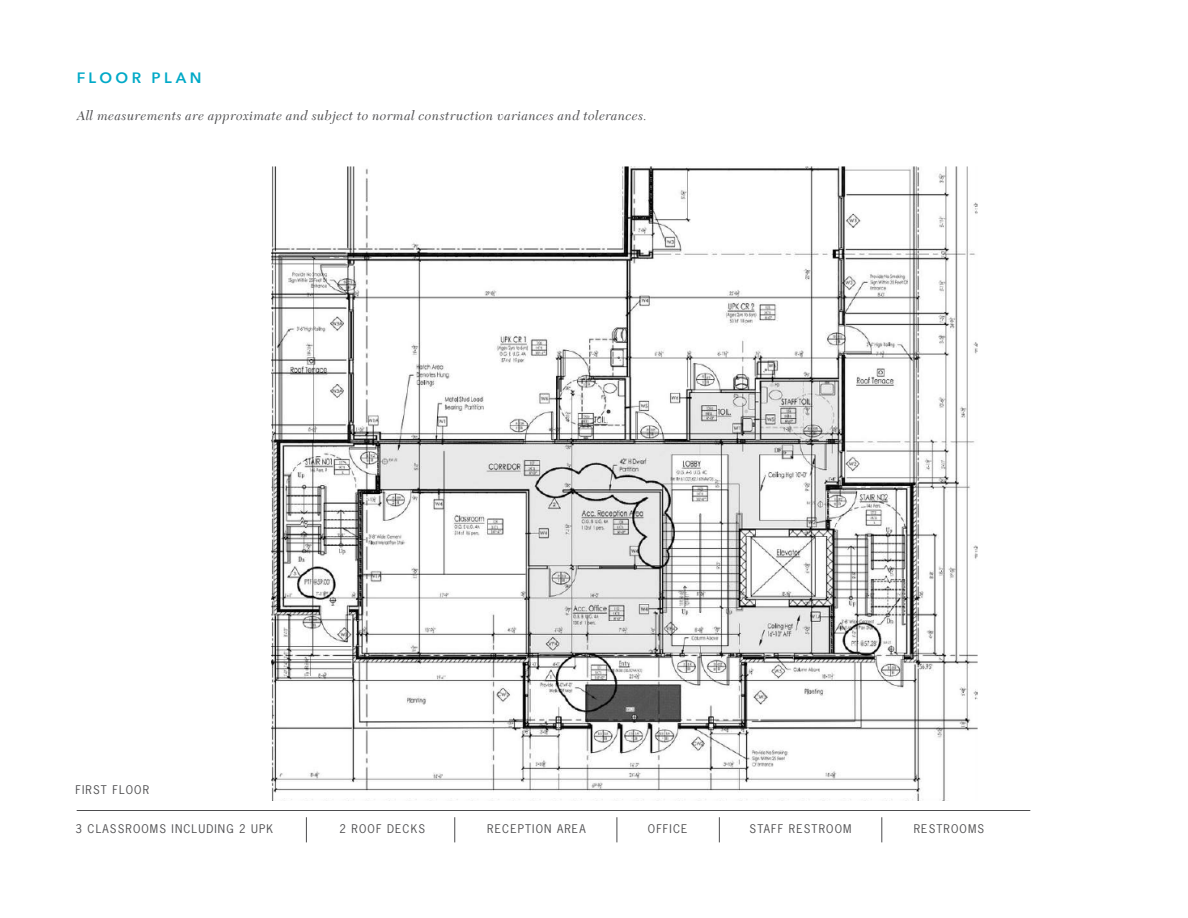
<style>
.page{position:relative;width:1188px;height:918px;background:#fff}
.page>*{position:absolute;margin:0;border:0;box-sizing:border-box;transform-origin:0 0}
.t1{font:600 15px "Avenir Next LT Pro";letter-spacing:.23em;color:#00a9c7}
.t2{font:italic 13.5px "New Caledonia LT Std";letter-spacing:.035em;color:#4d4d4f}
.t3{font:11.25px "News Gothic Std";letter-spacing:.1em;color:#4d4d4f}
</style>
<div class="page">
<hr style="left:77px;top:810px;width:953px;height:1px;background:#4d4d4f">
<img style="left:271px;top:166px;width:707px;height:635px">
<svg style="left:306px;top:817px;width:1px;height:25px"></svg>
<svg style="left:455px;top:817px;width:1px;height:25px"></svg>
<svg style="left:617px;top:817px;width:1px;height:25px"></svg>
<svg style="left:719px;top:817px;width:1px;height:25px"></svg>
<svg style="left:882px;top:817px;width:1px;height:25px"></svg>
<h1 class="t1" style="left:77px;top:68px;width:126px">FLOOR PLAN</h1>
<p class="t2" style="left:77px;top:108px;width:572px">All measurements are approximate and subject to normal construction variances and tolerances.</p>
<p class="t3" style="left:76px;top:782px;width:75px">FIRST FLOOR</p>
<p class="t3" style="left:76px;top:822px;width:199px">3 CLASSROOMS INCLUDING 2 UPK</p>
<p class="t3" style="left:340px;top:822px;width:87px">2 ROOF DECKS</p>
<p class="t3" style="left:487px;top:822px;width:100px">RECEPTION AREA</p>
<p class="t3" style="left:648px;top:822px;width:41px">OFFICE</p>
<p class="t3" style="left:750px;top:822px;width:103px">STAFF RESTROOM</p>
<p class="t3" style="left:914px;top:822px;width:72px">RESTROOMS</p>
</div>
